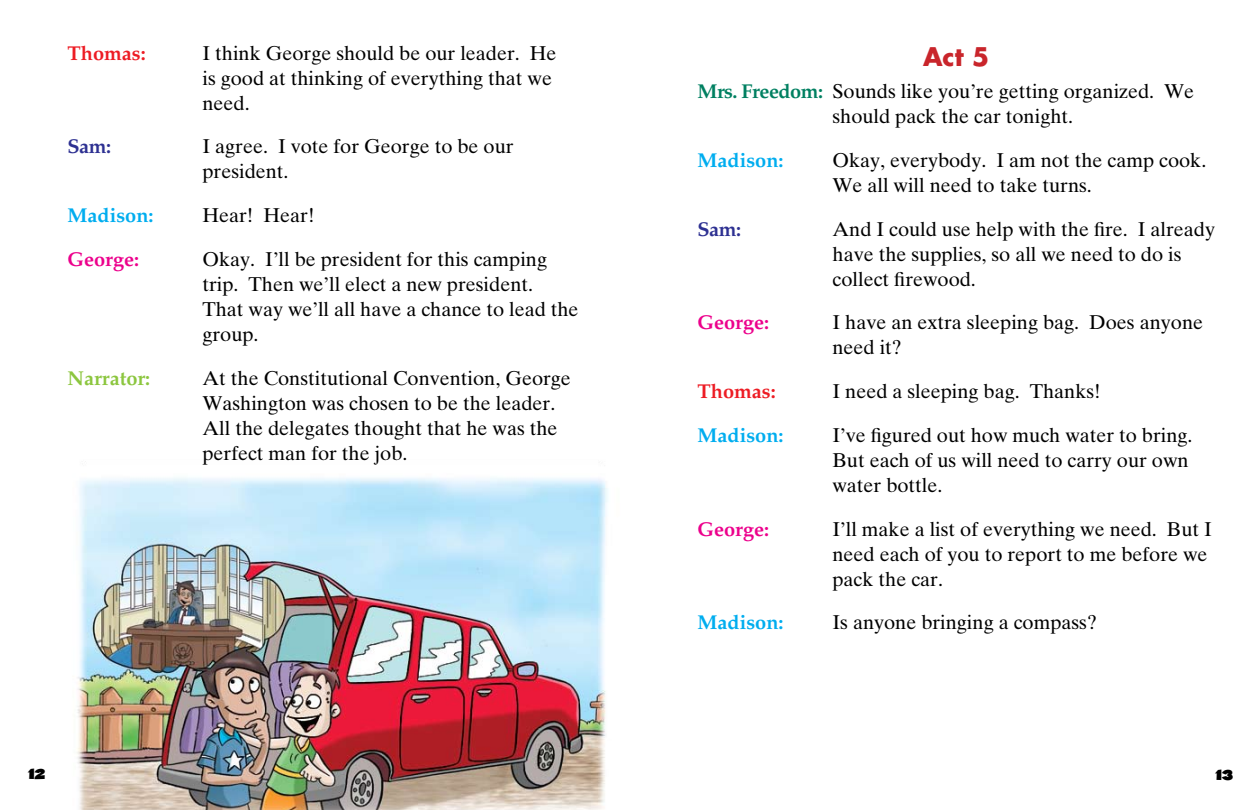
<style>
.page{position:relative;width:1260px;height:810px;background:#fff}
.page>*{position:absolute;margin:0;border:0;box-sizing:border-box;transform-origin:0 0}
.t1{font:700 25px "Futura Std";color:#c9252b}
.t2{font:20px/25px "Times Ten LT Std";color:#000}
.t3{font:700 20px "Palatino LT Std";color:#00adef}
.t4{font:700 20px "Palatino LT Std";color:#ec008c}
.t5{font:700 20px "Palatino LT Std";color:#ed1c24}
.t6{font:700 20px "Palatino LT Std";color:#8cc63f}
.t7{font:700 20px "Palatino LT Std";letter-spacing:-.025em;color:#2e3192}
.t8{font:900 15px "Coop";color:#000}
.s1{font-family:"Palatino LT Std";font-weight:700;color:#008061}
</style>
<div class="page">
<img style="left:77px;top:477px;width:531px;height:333px">
<p class="t5" style="left:68px;top:41px;width:80px">Thomas:</p>
<p class="t2" style="left:202px;top:40px;width:355px">I think George should be our leader. He is good at thinking of everything that we need.</p>
<p class="t7" style="left:68px;top:135px;width:45px">Sam:</p>
<p class="t2" style="left:202px;top:134px;width:313px">I agree. I vote for George to be our president.</p>
<p class="t3" style="left:68px;top:204px;width:88px">Madison:</p>
<p class="t2" style="left:202px;top:203px;width:114px">Hear! Hear!</p>
<p class="t4" style="left:68px;top:247px;width:73px">George:</p>
<p class="t2" style="left:202px;top:246px;width:378px">Okay. I’ll be president for this camping trip. Then we’ll elect a new president.<br>That way we’ll all have a chance to lead the group.</p>
<p class="t6" style="left:68px;top:366px;width:84px">Narrator:</p>
<p class="t2" style="left:202px;top:365px;width:370px">At the Constitutional Convention, George Washington was chosen to be the leader.<br>All the delegates thought that he was the perfect man for the job.</p>
<p class="t1" style="left:923px;top:40px;width:68px">Act 5</p>
<p class="t2" style="left:832px;top:79px;width:363px;text-indent:-135px"><span class="s1">Mrs. Freedom:</span> Sounds like you’re getting organized. We should pack the car tonight.</p>
<p class="t3" style="left:698px;top:148px;width:88px">Madison:</p>
<p class="t2" style="left:832px;top:148px;width:375px">Okay, everybody. I am not the camp cook.<br>We all will need to take turns.</p>
<p class="t7" style="left:698px;top:217px;width:45px">Sam:</p>
<p class="t2" style="left:832px;top:216px;width:384px">And I could use help with the fire. I already have the supplies, so all we need to do is collect firewood.</p>
<p class="t4" style="left:698px;top:311px;width:73px">George:</p>
<p class="t2" style="left:832px;top:310px;width:372px">I have an extra sleeping bag. Does anyone need it?</p>
<p class="t5" style="left:698px;top:380px;width:80px">Thomas:</p>
<p class="t2" style="left:832px;top:379px;width:270px">I need a sleeping bag. Thanks!</p>
<p class="t3" style="left:698px;top:423px;width:88px">Madison:</p>
<p class="t2" style="left:832px;top:422px;width:362px">I’ve figured out how much water to bring.<br>But each of us will need to carry our own water bottle.</p>
<p class="t4" style="left:698px;top:517px;width:73px">George:</p>
<p class="t2" style="left:832px;top:516px;width:381px">I’ll make a list of everything we need. But I need each of you to report to me before we pack the car.</p>
<p class="t3" style="left:698px;top:611px;width:88px">Madison:</p>
<p class="t2" style="left:832px;top:610px;width:266px">Is anyone bringing a compass?</p>
<p class="t8" style="left:28px;top:764px;width:19px">12</p>
<p class="t8" style="left:1215px;top:764px;width:20px">13</p>
</div>
